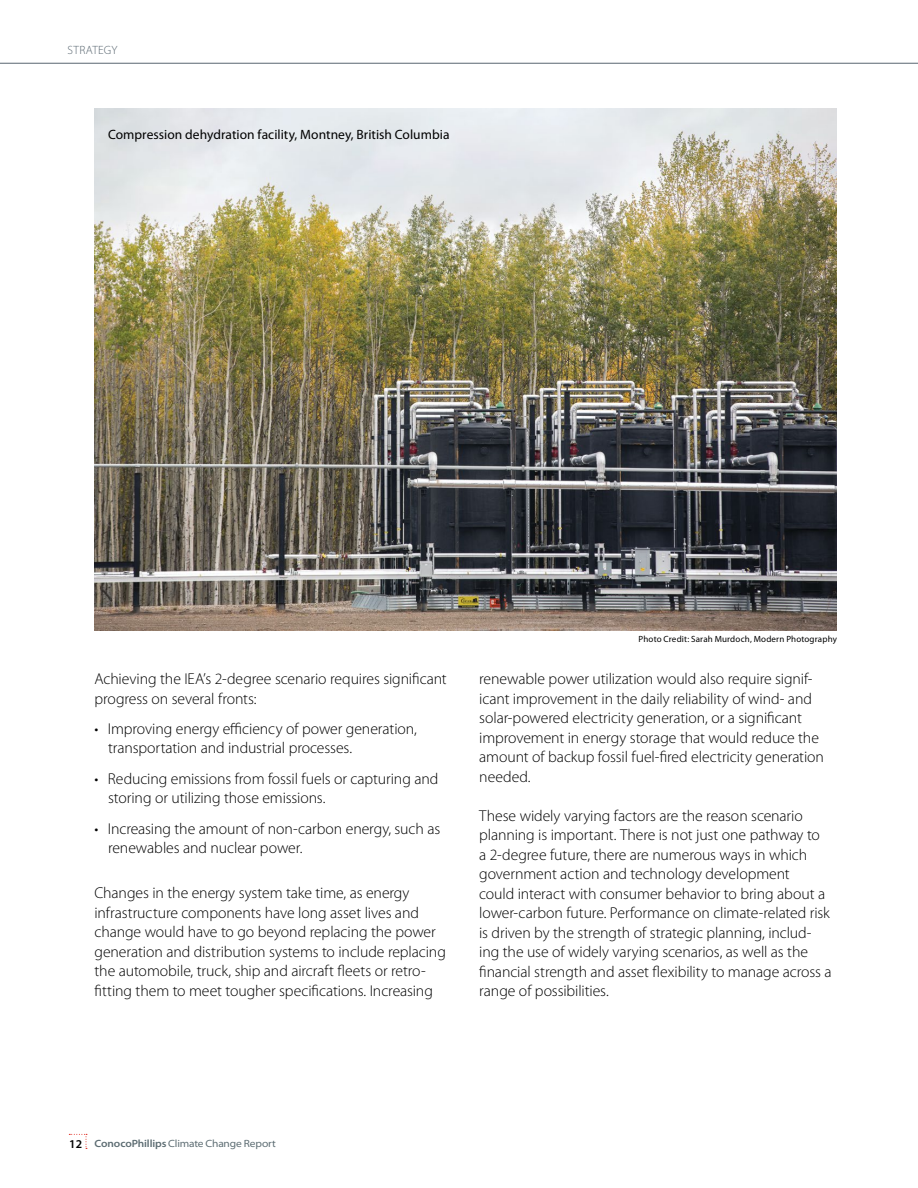
<style>
.page{position:relative;width:918px;height:1188px;background:#fff}
.page>*{position:absolute;margin:0;border:0;box-sizing:border-box;transform-origin:0 0}
.BODY3_Post-bullet{font:300 15.75px/19.5px "Myriad Pro";letter-spacing:-.005em;color:#000}
.BODY3{font:300 15.75px/19.5px "Myriad Pro";letter-spacing:-.005em;color:#000}
.BODY3_Bulleted{font:300 15.75px/19.5px "Myriad Pro";letter-spacing:-.005em;color:#000}
.BODY3_Pre-bullet{font:300 15.75px/19.5px "Myriad Pro";letter-spacing:-.005em;color:#000}
.Photo_Caption{font:13.5px "Myriad Pro";letter-spacing:.005em;color:#000}
.PAGE_HEADER{font:300 12px "Myriad Pro";letter-spacing:.03em;color:#596670}
.t1{font:semi-expanded 10.5px "Myriad Pro";letter-spacing:-.015em;color:#5c6c72}
.Photo_Caption-2{font:9px "Myriad Pro";letter-spacing:.015em;color:#000}
.s1{font-weight:600;font-stretch:normal;font-size:12px;color:#000}
.s2{font-weight:600}
</style>
<div class="page">
<hr style="left:0;top:63px;width:918px;height:1px;background:#596670">
<img style="left:94px;top:108px;width:743px;height:522px">
<svg style="left:69px;top:1134px;width:18px;height:15px"></svg>
<p class="PAGE_HEADER" style="left:68px;top:43px;width:52px">STRATEGY</p>
<p class="Photo_Caption" style="left:108px;top:126px;width:343px">Compression dehydration facility, Montney, British Columbia</p>
<p class="BODY3_Pre-bullet" style="left:94px;top:669px;width:354px">Achieving the IEA’s 2-degree scenario requires significant progress on several fronts:</p>
<p class="BODY3_Bulleted" style="left:108px;top:719px;width:310px;text-indent:-14px">• Improving energy efficiency of power generation, transportation and industrial processes.</p>
<p class="BODY3_Bulleted" style="left:108px;top:769px;width:332px;text-indent:-14px">• Reducing emissions from fossil fuels or capturing and storing or utilizing those emissions.</p>
<p class="BODY3_Bulleted" style="left:108px;top:818px;width:334px;text-indent:-14px">• Increasing the amount of non-carbon energy, such as renewables and nuclear power.</p>
<p class="BODY3_Post-bullet" style="left:94px;top:883px;width:353px">Changes in the energy system take time, as energy infrastructure components have long asset lives and change would have to go beyond replacing the power generation and distribution systems to include replacing the automobile, truck, ship and aircraft fleets or retro&shy;fitting them to meet tougher specifications. Increasing</p>
<p class="Photo_Caption-2" style="left:639px;top:633px;width:200px">Photo Credit: Sarah Murdoch, Modern Photography</p>
<p class="BODY3_Post-bullet" style="left:479px;top:669px;width:346px">renewable power utilization would also require signif&shy;icant improvement in the daily reliability of wind- and solar-powered electricity generation, or a significant improvement in energy storage that would reduce the amount of backup fossil fuel-fired electricity generation needed.</p>
<p class="BODY3" style="left:479px;top:805px;width:354px">These widely varying factors are the reason scenario planning is important. There is not just one pathway to<br>a 2-degree future, there are numerous ways in which government action and technology development<br>could interact with consumer behavior to bring about a lower-carbon future. Performance on climate-related risk is driven by the strength of strategic planning, includ&shy;ing the use of widely varying scenarios, as well as the financial strength and asset flexibility to manage across a range of possibilities.</p>
<p class="t1" style="left:69px;top:1137px;width:208px"><span class="s1">12</span> <span class="s2">ConocoPhillips</span> Climate Change Report</p>
</div>
